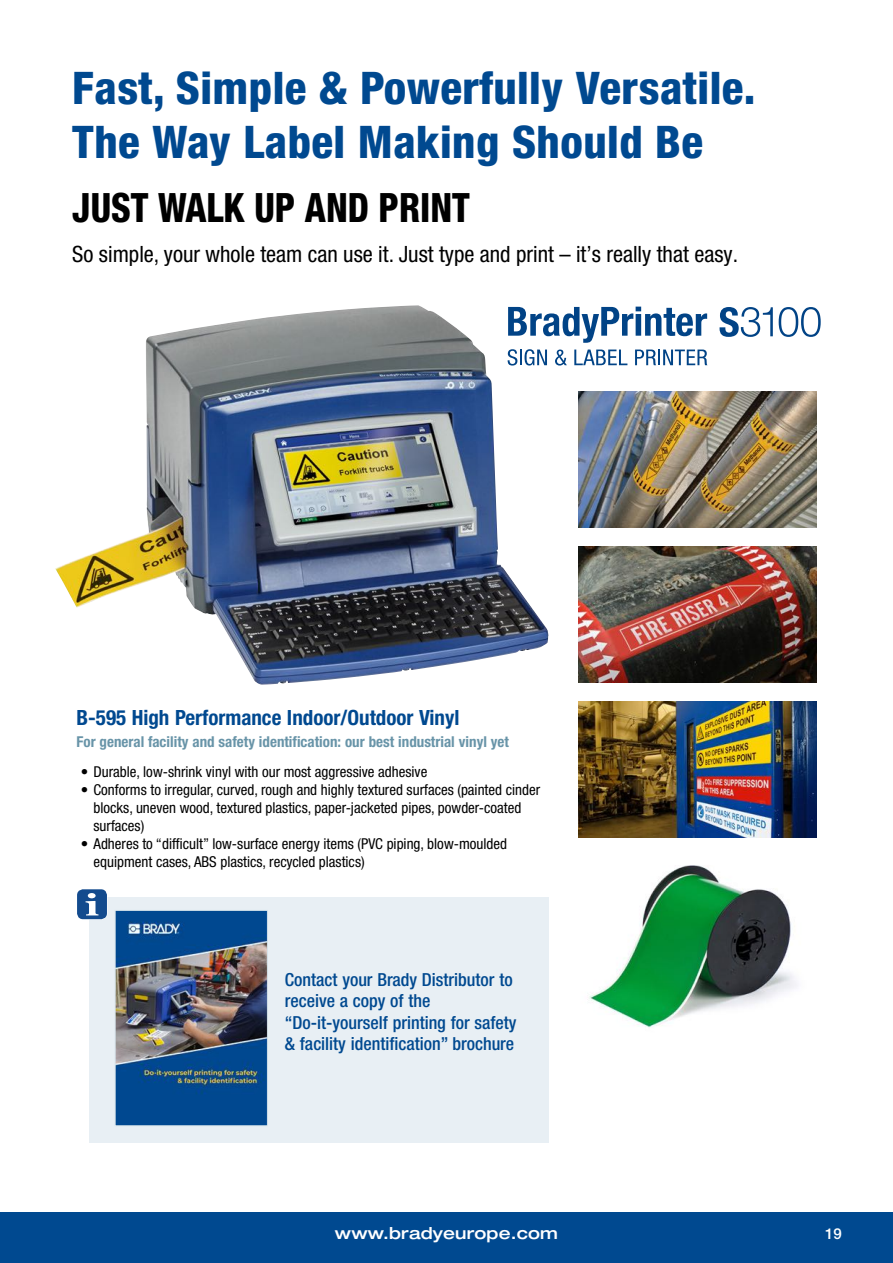
<style>
.page{position:relative;width:893px;height:1263px;background:#fff}
.page>*{position:absolute;margin:0;border:0;box-sizing:border-box;transform-origin:0 0}
.t1{font:800 condensed 45px/54px "Helvetica Neue LT Pro";letter-spacing:.01em;color:#004990}
.t2{font:800 condensed 40.5px "Helvetica Neue LT Pro";color:#000;scale:.91 1}
.t3{font:condensed 22.5px "Helvetica Neue LT Pro";color:#000}
.t4{font:700 condensed 21px "Helvetica Neue LT Pro";color:#004990}
.t5{font:500 condensed 18px/21.6px "Helvetica Neue LT Pro";color:#004990}
.t6{font:500 expanded 16.5px "Helvetica Neue LT Pro";letter-spacing:.01em;color:#fff}
.t7{font:condensed 15px/18px "Helvetica Neue LT Pro";color:#000}
.t8{font:700 condensed 15px "Helvetica Neue LT Pro";color:#6894a8}
.t9{font:500 15px "Helvetica Neue LT Pro";color:#fff}
</style>
<div class="page">
<div style="left:0;top:1212px;width:893px;height:51px;background:#004990"></div>
<div style="left:89px;top:897px;width:460px;height:246px;background:#e8eff4"></div>
<svg style="left:77px;top:889px;width:30px;height:31px"></svg>
<div style="left:77px;top:889px;width:30px;height:30px;background:#134b8e;border-radius:6px"></div>
<svg style="left:86px;top:893px;width:12px;height:22px"></svg>
<img style="left:589px;top:865px;width:209px;height:163px">
<img style="left:578px;top:391px;width:238px;height:136px">
<img style="left:578px;top:546px;width:238px;height:136px">
<img style="left:578px;top:702px;width:238px;height:136px">
<img style="left:117px;top:912px;width:149px;height:212px">
<div style="left:115px;top:910px;width:153px;height:216px;border:1px solid #d7e4eb"></div>
<svg style="left:720px;top:307px;width:53px;height:30px"></svg>
<svg style="left:779px;top:307px;width:42px;height:30px"></svg>
<svg style="left:549px;top:307px;width:158px;height:36px"></svg>
<svg style="left:555px;top:350px;width:12px;height:16px"></svg>
<svg style="left:574px;top:350px;width:53px;height:15px"></svg>
<svg style="left:635px;top:350px;width:72px;height:15px"></svg>
<img style="left:55px;top:305px;width:494px;height:380px">
<h1 class="t1" style="left:72px;top:61px;width:685px">Fast, Simple &amp; Powerfully Versatile.<br>The Way Label Making Should Be</h1>
<h2 class="t2" style="left:72px;top:183px;width:438px">JUST WALK UP AND PRINT</h2>
<h3 class="t3" style="left:72px;top:241px;width:667px">So simple, your whole team can use it. Just type and print – it’s really that easy.</h3>
<h3 class="t4" style="left:77px;top:705px;width:385px">B-595 High Performance Indoor/Outdoor Vinyl</h3>
<p class="t8" style="left:77px;top:733px;width:434px">For general facility and safety identification: our best industrial vinyl yet</p>
<p class="t7" style="left:81px;top:762px;width:348px">• Durable, low-shrink vinyl with our most aggressive adhesive</p>
<p class="t7" style="left:94px;top:780px;width:448px;text-indent:-13px">• Conforms to irregular, curved, rough and highly textured surfaces (painted cinder blocks, uneven wood, textured plastics, paper-jacketed pipes, powder-coated surfaces)</p>
<p class="t7" style="left:94px;top:834px;width:415px;text-indent:-13px">• Adheres to “difficult” low-surface energy items (PVC piping, blow-moulded equipment cases, ABS plastics, recycled plastics)</p>
<p class="t5" style="left:285px;top:968px;width:233px">Contact your Brady Distributor to receive a copy of the “Do-it-yourself printing for safety &amp; facility identification” brochure</p>
<p class="t6" style="left:335px;top:1223px;width:224px">www.bradyeurope.com</p>
<p class="t9" style="left:825px;top:1224px;width:18px">19</p>
</div>
